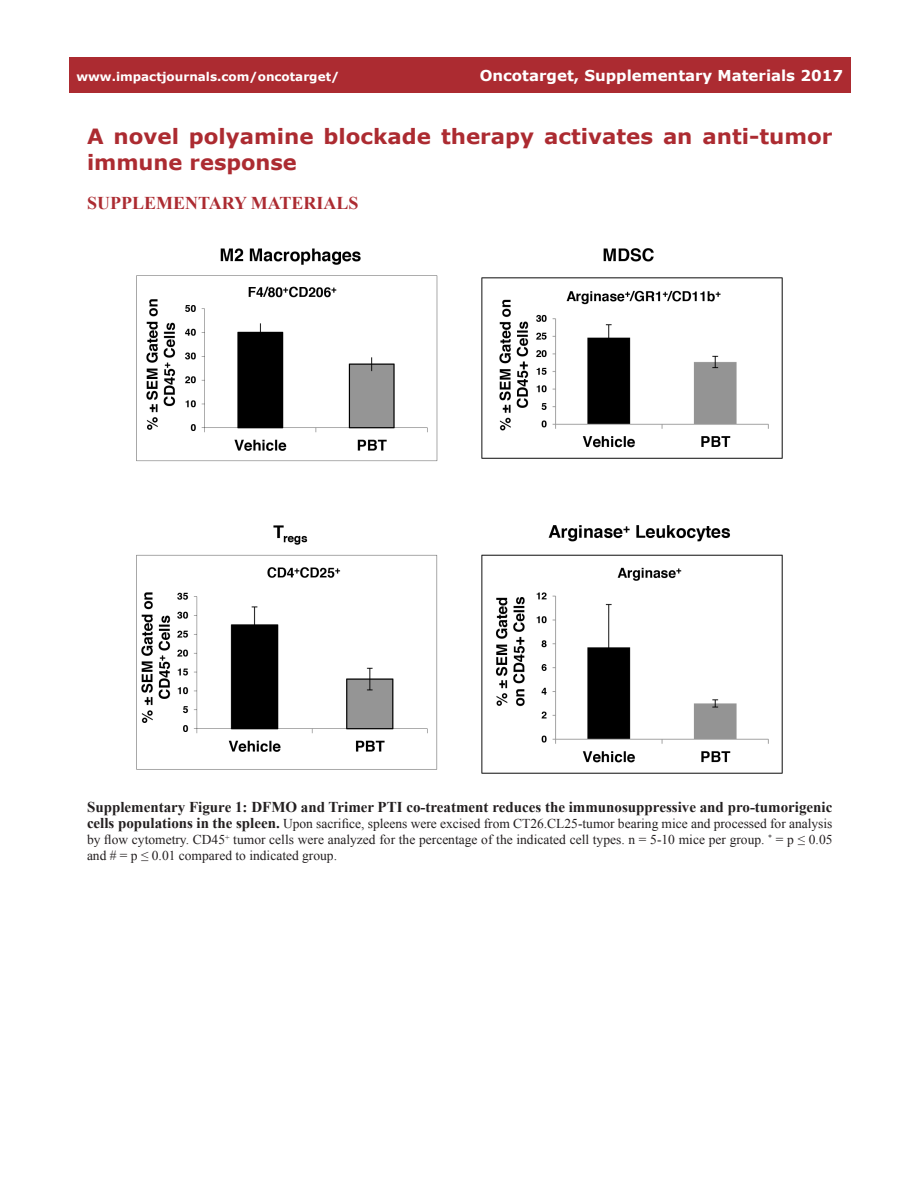
<style>
.page{position:relative;width:918px;height:1188px;background:#fff}
.page>*{position:absolute;margin:0;border:0;box-sizing:border-box;transform-origin:0 0}
.t1{font:700 21px/25.2px "Verdana";color:#ac2b31}
.Heading{font:700 18px "Times New Roman";color:#ac2b31}
.figuretext{font:700 15px "Times New Roman";color:#231f20}
.t2{font:700 15px "Verdana";color:#fff}
.figuretext-2{font:13.5px/16.2px "Times New Roman";color:#231f20;text-align:justify}
.t3{font:700 12px "Verdana";color:#fff}
.s1{font-weight:700;font-size:15px}
</style>
<div class="page">
<div style="left:69px;top:57px;width:781px;height:36px;background:#ac2b31"></div>
<img style="left:136px;top:248px;width:647px;height:526px">
<p class="t3" style="left:76px;top:68px;width:264px">www.impactjournals.com/oncotarget/</p>
<p class="t2" style="left:480px;top:65px;width:365px">Oncotarget, Supplementary Materials 2017</p>
<p class="t1" style="left:87px;top:124px;width:747px">A novel polyamine blockade therapy activates an anti-tumor immune response</p>
<p class="Heading" style="left:87px;top:191px;width:273px">SUPPLEMENTARY MATERIALS</p>
<p class="figuretext" style="left:87px;top:796px;width:747px">Supplementary Figure 1: DFMO and Trimer PTI co-treatment reduces the immunosuppressive and pro-tumorigenic</p>
<p class="figuretext-2" style="left:87px;top:815px;width:747px"><span class="s1">cells populations in the spleen.</span> Upon sacrifice, spleens were excised from CT26.CL25-tumor bearing mice and processed for analysis by flow cytometry. CD45<sup>+</sup> tumor cells were analyzed for the percentage of the indicated cell types. n = 5-10 mice per group. <sup>*</sup> = p ≤ 0.05 and # = p ≤ 0.01 compared to indicated group.</p>
</div>
